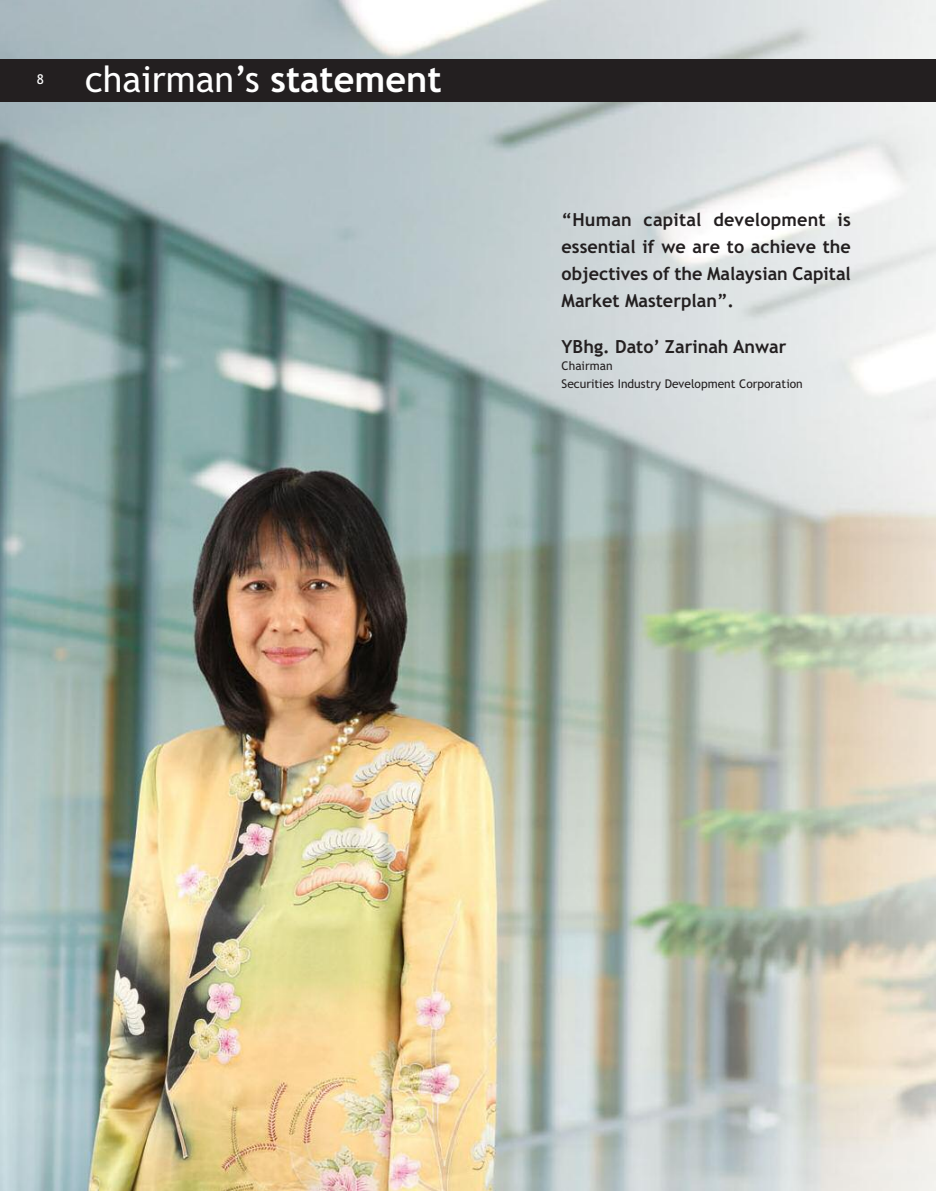
<style>
.page{position:relative;width:936px;height:1191px;background:#fff}
.page>*{position:absolute;margin:0;border:0;box-sizing:border-box;transform-origin:0 0}
.t1{font:36px "Trebuchet MS";color:#fff}
.t2{font:18px/27px "Trebuchet MS Bold OTF";color:#231f20;text-align:justify}
.t3{font:13.5px "Trebuchet MS";color:#fff}
.t4{font:12px/17.7px "Trebuchet MS";color:#231f20}
.s1{font-family:"Trebuchet MS Bold OTF"}
</style>
<div class="page">
<img style="left:0;top:0;width:935px;height:1191px">
<div style="left:0;top:60px;width:935px;height:42px;background:#231f20"></div>
<p class="t3" style="left:37px;top:72px;width:9px">8</p>
<h1 class="t1" style="left:85px;top:58px;width:358px">chairman’s <span class="s1">statement</span></h1>
<p class="t2" style="left:561px;top:206px;width:291px">“Human capital development is essential if we are to achieve the objectives of the Malaysian Capital Market Masterplan”.</p>
<p class="t2" style="left:561px;top:333px;width:226px">YBhg. Dato’ Zarinah Anwar</p>
<p class="t4" style="left:561px;top:357px;width:243px">Chairman<br>Securities Industry Development Corporation</p>
</div>
